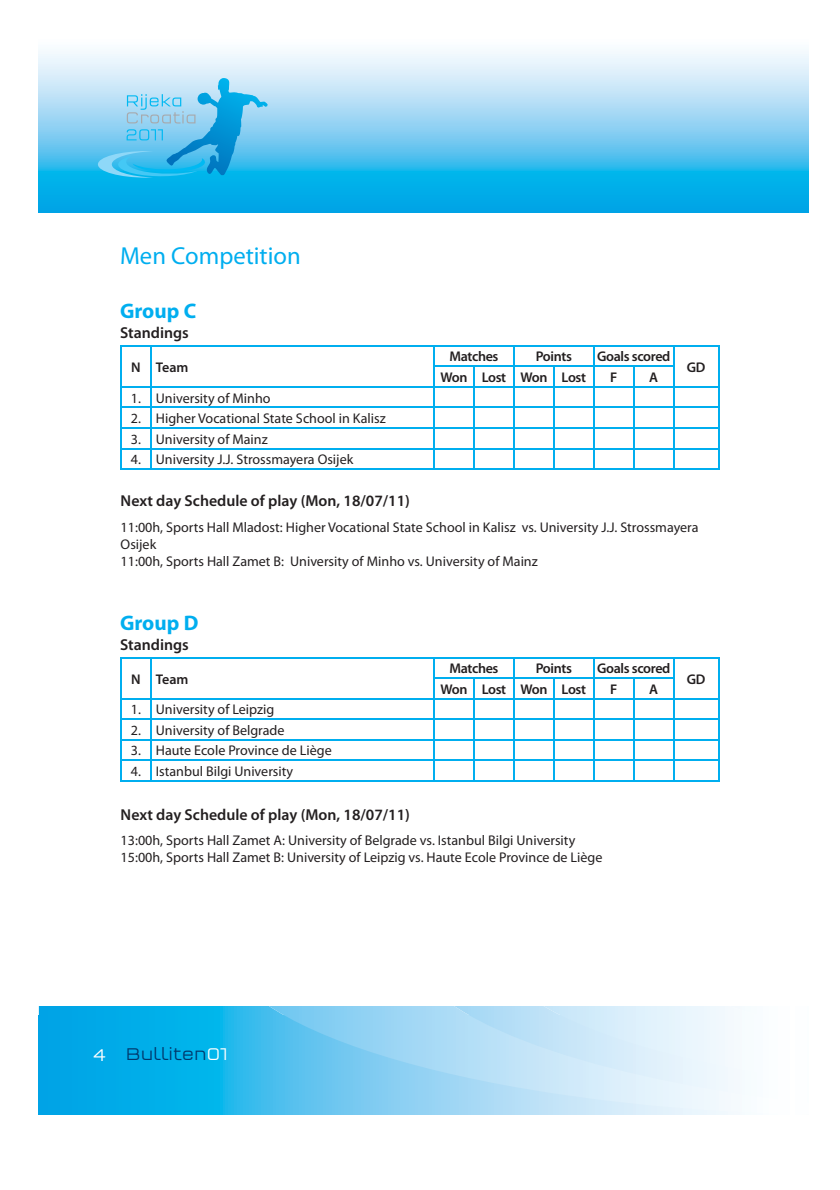
<style>
.page{position:relative;width:840px;height:1190px;background:#fff}
.page>*{position:absolute;margin:0;border:0;box-sizing:border-box;transform-origin:0 0}
.t1{font:24.6px "Myriad Pro";color:#00aeef}
.t2{font:700 21.2px "Myriad Pro";color:#00aeef}
.t3{font:300 17.6px "Q Type Square";color:#00386c}
.t4{font:600 15.8px "Myriad Pro";color:#231f20}
.t5{font:14px/16.8px "Myriad Pro";color:#231f20}
.t6{font:600 14px "Myriad Pro";letter-spacing:-.025em;color:#231f20}
.s1{color:#fff}
</style>
<div class="page">
<svg style="left:39px;top:1006px;width:443px;height:109px;background:#01ace8"></svg>
<svg style="left:222px;top:1006px;width:260px;height:108px;background:#75caf1"></svg>
<svg style="left:482px;top:1006px;width:258px;height:109px;background:#d5ecfa"></svg>
<svg style="left:38px;top:51px;width:770px;height:162px;background:#75cdf1"></svg>
<hr style="left:120px;top:347px;width:2px;height:39px;background:#00aeef">
<hr style="left:120px;top:345px;width:31px;height:2px;background:#00aeef">
<hr style="left:150px;top:347px;width:2px;height:39px;background:#00aeef">
<hr style="left:151px;top:345px;width:283px;height:2px;background:#00aeef">
<hr style="left:434px;top:345px;width:285px;height:2px;background:#00aeef">
<hr style="left:433px;top:366px;width:241px;height:1px;background:#00aeef">
<svg style="left:120px;top:388px;width:2px;height:80px"></svg>
<hr style="left:120px;top:386px;width:31px;height:2px;background:#00aeef">
<hr style="left:120px;top:407px;width:31px;height:1px;background:#00aeef">
<hr style="left:120px;top:427px;width:31px;height:2px;background:#00aeef">
<hr style="left:120px;top:448px;width:31px;height:1px;background:#00aeef">
<hr style="left:120px;top:468px;width:31px;height:2px;background:#00aeef">
<svg style="left:150px;top:388px;width:2px;height:80px"></svg>
<hr style="left:151px;top:386px;width:568px;height:2px;background:#00aeef">
<svg style="left:433px;top:347px;width:2px;height:121px"></svg>
<svg style="left:473px;top:367px;width:2px;height:101px"></svg>
<svg style="left:513px;top:347px;width:2px;height:121px"></svg>
<svg style="left:553px;top:367px;width:2px;height:101px"></svg>
<svg style="left:593px;top:347px;width:2px;height:121px"></svg>
<svg style="left:633px;top:367px;width:2px;height:101px"></svg>
<svg style="left:673px;top:347px;width:1px;height:121px"></svg>
<svg style="left:718px;top:347px;width:1px;height:121px"></svg>
<hr style="left:151px;top:407px;width:568px;height:1px;background:#00aeef">
<hr style="left:151px;top:427px;width:568px;height:2px;background:#00aeef">
<hr style="left:151px;top:448px;width:568px;height:1px;background:#00aeef">
<hr style="left:151px;top:468px;width:568px;height:2px;background:#00aeef">
<hr style="left:120px;top:659px;width:2px;height:39px;background:#00aeef">
<hr style="left:120px;top:657px;width:31px;height:2px;background:#00aeef">
<hr style="left:150px;top:659px;width:2px;height:39px;background:#00aeef">
<hr style="left:151px;top:657px;width:283px;height:2px;background:#00aeef">
<hr style="left:434px;top:657px;width:285px;height:2px;background:#00aeef">
<hr style="left:433px;top:677px;width:241px;height:2px;background:#00aeef">
<svg style="left:120px;top:700px;width:2px;height:80px"></svg>
<hr style="left:120px;top:698px;width:31px;height:2px;background:#00aeef">
<hr style="left:120px;top:718px;width:31px;height:2px;background:#00aeef">
<hr style="left:120px;top:739px;width:31px;height:2px;background:#00aeef">
<hr style="left:120px;top:760px;width:31px;height:1px;background:#00aeef">
<hr style="left:120px;top:780px;width:31px;height:2px;background:#00aeef">
<svg style="left:150px;top:700px;width:2px;height:80px"></svg>
<hr style="left:151px;top:698px;width:568px;height:2px;background:#00aeef">
<svg style="left:433px;top:659px;width:2px;height:121px"></svg>
<svg style="left:473px;top:679px;width:2px;height:101px"></svg>
<svg style="left:513px;top:659px;width:2px;height:121px"></svg>
<svg style="left:553px;top:679px;width:2px;height:101px"></svg>
<svg style="left:593px;top:659px;width:2px;height:121px"></svg>
<svg style="left:633px;top:679px;width:2px;height:101px"></svg>
<svg style="left:673px;top:659px;width:1px;height:121px"></svg>
<svg style="left:718px;top:659px;width:1px;height:121px"></svg>
<hr style="left:151px;top:718px;width:568px;height:2px;background:#00aeef">
<hr style="left:151px;top:739px;width:568px;height:2px;background:#00aeef">
<hr style="left:151px;top:760px;width:568px;height:1px;background:#00aeef">
<hr style="left:151px;top:780px;width:568px;height:2px;background:#00aeef">
<svg style="left:98px;top:78px;width:170px;height:100px;background:#6cc5ed"></svg>
<h1 class="t1" style="left:120px;top:246px;width:182px">Men Competition</h1>
<h2 class="t2" style="left:120px;top:303px;width:78px">Group C</h2>
<p class="t4" style="left:120px;top:326px;width:70px">Standings</p>
<p class="t6" style="left:131px;top:361px;width:59px">N Team</p>
<p class="t5" style="left:131px;top:390px;width:141px">1. University of Minho</p>
<p class="t5" style="left:131px;top:411px;width:256px">2. Higher Vocational State School in Kalisz</p>
<p class="t5" style="left:131px;top:431px;width:138px">3. University of Mainz</p>
<p class="t5" style="left:131px;top:452px;width:224px">4. University J.J. Strossmayera Osijek</p>
<p class="t4" style="left:121px;top:494px;width:291px">Next day Schedule of play (Mon, 18/07/11)</p>
<p class="t6" style="left:450px;top:351px;width:50px">Matches</p>
<p class="t6" style="left:536px;top:351px;width:38px">Points</p>
<p class="t6" style="left:597px;top:351px;width:75px">Goals scored</p>
<p class="t6" style="left:441px;top:372px;width:147px">Won Lost Won Lost</p>
<p class="t6" style="left:610px;top:372px;width:9px">F</p>
<p class="t6" style="left:649px;top:372px;width:10px">A</p>
<p class="t6" style="left:687px;top:361px;width:20px">GD</p>
<p class="t5" style="left:121px;top:520px;width:579px">11:00h, Sports Hall Mladost: Higher Vocational State School in Kalisz vs. University J.J. Strossmayera<br>Osijek<br>11:00h, Sports Hall Zamet B: University of Minho vs. University of Mainz</p>
<h2 class="t2" style="left:120px;top:614px;width:80px">Group D</h2>
<p class="t4" style="left:120px;top:638px;width:70px">Standings</p>
<p class="t6" style="left:131px;top:673px;width:59px">N Team</p>
<p class="t5" style="left:131px;top:702px;width:145px">1. University of Leipzig</p>
<p class="t5" style="left:131px;top:723px;width:155px">2. University of Belgrade</p>
<p class="t5" style="left:131px;top:743px;width:202px">3. Haute Ecole Province de Liège</p>
<p class="t5" style="left:131px;top:764px;width:164px">4. Istanbul Bilgi University</p>
<p class="t4" style="left:121px;top:808px;width:291px">Next day Schedule of play (Mon, 18/07/11)</p>
<p class="t6" style="left:450px;top:663px;width:50px">Matches</p>
<p class="t6" style="left:536px;top:663px;width:38px">Points</p>
<p class="t6" style="left:597px;top:663px;width:75px">Goals scored</p>
<p class="t6" style="left:441px;top:683px;width:147px">Won Lost Won Lost</p>
<p class="t6" style="left:610px;top:683px;width:9px">F</p>
<p class="t6" style="left:649px;top:683px;width:10px">A</p>
<p class="t5" style="left:121px;top:833px;width:483px">13:00h, Sports Hall Zamet A: University of Belgrade vs. Istanbul Bilgi University<br>15:00h, Sports Hall Zamet B: University of Leipzig vs. Haute Ecole Province de Liège</p>
<p class="t6" style="left:687px;top:673px;width:20px">GD</p>
<p class="t3" style="left:93px;top:1047px;width:136px"><span class="s1">4</span> Bulliten<span class="s1">01</span></p>
</div>
